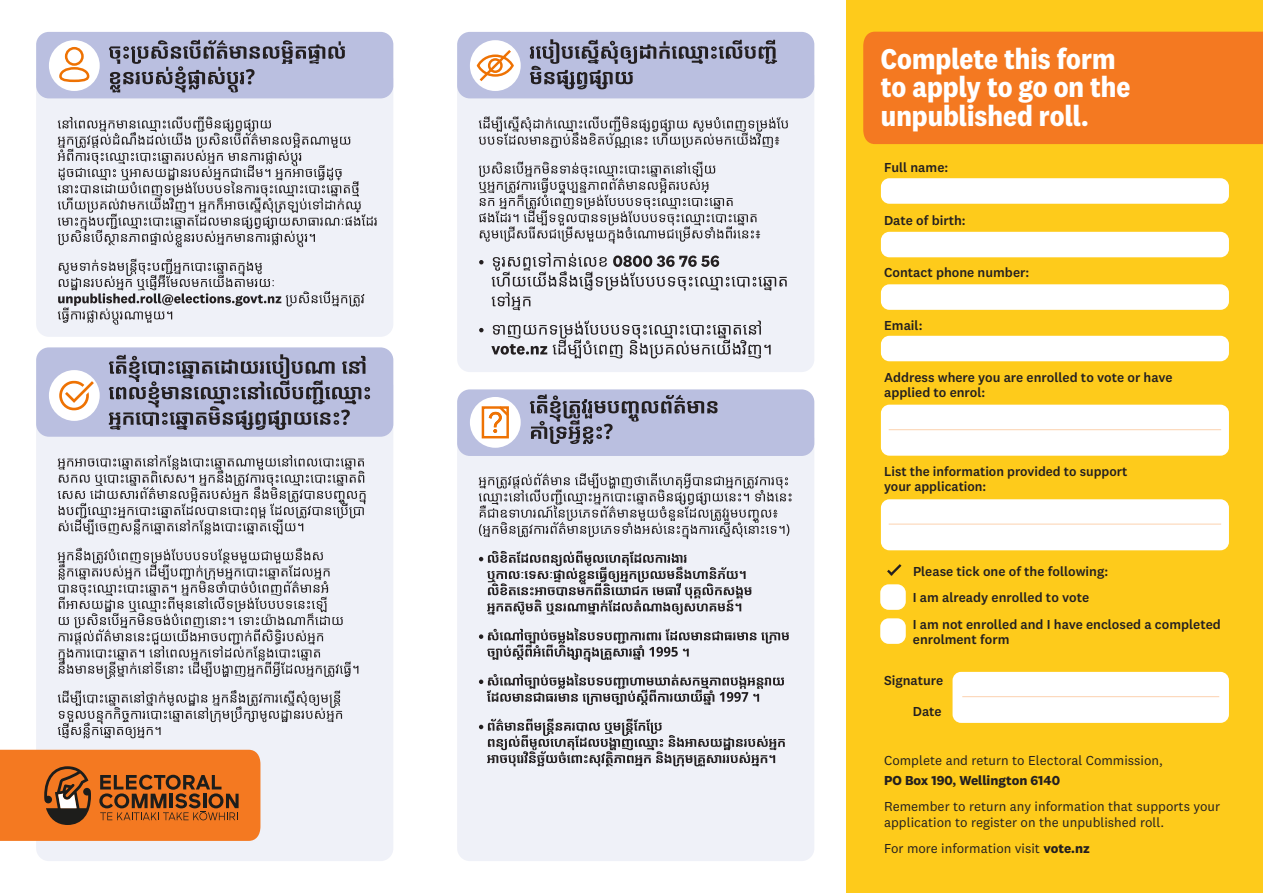
<style>
.page{position:relative;width:1263px;height:893px;background:#fff}
.page>*{position:absolute;margin:0;border:0;box-sizing:border-box;transform-origin:0 0}
.t1{font:700 29.7px/28.8px "National 2 Narrow";color:#fff}
.t2{font:500 13.5px/15px "National 2";color:#231f20}
.t3{font:13.5px/20.2px "National 2";color:#231f20}
.s1{font-weight:700}
</style>
<div class="page">
<div style="left:846px;top:0;width:417px;height:893px;background:#fecb1b"></div>
<div style="left:881px;top:178px;width:348px;height:26px;background:#fff;border-radius:9px"></div>
<div style="left:881px;top:232px;width:348px;height:25px;background:#fff;border-radius:9px"></div>
<div style="left:881px;top:284px;width:348px;height:26px;background:#fff;border-radius:9px"></div>
<div style="left:881px;top:336px;width:348px;height:25px;background:#fff;border-radius:9px"></div>
<div style="left:881px;top:405px;width:348px;height:51px;background:#fff;border-radius:9px"></div>
<div style="left:881px;top:499px;width:348px;height:51px;background:#fff;border-radius:9px"></div>
<div style="left:952px;top:672px;width:277px;height:51px;background:#fff;border-radius:9px"></div>
<div style="left:880px;top:584px;width:26px;height:26px;background:#fff;border-radius:9px"></div>
<div style="left:880px;top:618px;width:26px;height:26px;background:#fff;border-radius:9px"></div>
<svg style="left:887px;top:564px;width:14px;height:12px"></svg>
<hr style="left:889px;top:524px;width:332px;height:1px;background:#fcd2af">
<hr style="left:962px;top:696px;width:257px;height:1px;background:#fcd2af">
<hr style="left:889px;top:429px;width:332px;height:1px;background:#fcd2af">
<div style="left:863px;top:32px;width:400px;height:112px;background:#f47921"></div>
<div style="left:36px;top:89px;width:357px;height:248px;background:#eff1f8"></div>
<div style="left:36px;top:32px;width:357px;height:66px;background:#babfe0;border-radius:13px"></div>
<div style="left:457px;top:89px;width:357px;height:283px;background:#eff1f8"></div>
<div style="left:457px;top:32px;width:357px;height:66px;background:#babfe0;border-radius:13px"></div>
<div style="left:36px;top:428px;width:357px;height:433px;background:#eff1f8"></div>
<div style="left:457px;top:447px;width:357px;height:414px;background:#eff1f8"></div>
<svg style="left:0;top:750px;width:260px;height:91px;background:#d56d22"></svg>
<div style="left:36px;top:347px;width:357px;height:90px;background:#babfe0;border-radius:13px"></div>
<div style="left:457px;top:389px;width:357px;height:67px;background:#babfe0;border-radius:13px"></div>
<svg style="left:58px;top:690px;width:284px;height:48px"></svg>
<svg style="left:58px;top:548px;width:300px;height:131px"></svg>
<svg style="left:58px;top:455px;width:308px;height:80px"></svg>
<svg style="left:109px;top:354px;width:261px;height:76px"></svg>
<svg style="left:58px;top:259px;width:306px;height:66px"></svg>
<svg style="left:58px;top:116px;width:319px;height:131px"></svg>
<svg style="left:109px;top:40px;width:236px;height:52px"></svg>
<div style="left:49px;top:40px;width:51px;height:51px;background:#fff;border-radius:50%"></div>
<svg style="left:59px;top:67px;width:31px;height:15px"></svg>
<div style="left:65px;top:47px;width:19px;height:19px;border:3px solid #ee7203;border-radius:50%"></div>
<div style="left:49px;top:370px;width:51px;height:51px;background:#fff;border-radius:50%"></div>
<svg style="left:59px;top:380px;width:36px;height:31px"></svg>
<svg style="left:479px;top:718px;width:306px;height:48px"></svg>
<svg style="left:479px;top:673px;width:305px;height:32px"></svg>
<svg style="left:479px;top:628px;width:310px;height:34px"></svg>
<svg style="left:479px;top:551px;width:272px;height:64px"></svg>
<svg style="left:479px;top:473px;width:312px;height:66px"></svg>
<svg style="left:530px;top:394px;width:187px;height:50px"></svg>
<svg style="left:479px;top:321px;width:292px;height:37px"></svg>
<svg style="left:479px;top:253px;width:308px;height:57px"></svg>
<svg style="left:479px;top:161px;width:281px;height:83px"></svg>
<svg style="left:479px;top:116px;width:309px;height:32px"></svg>
<svg style="left:530px;top:39px;width:247px;height:50px"></svg>
<div style="left:470px;top:40px;width:51px;height:51px;background:#fff;border-radius:50%"></div>
<svg style="left:477px;top:50px;width:37px;height:32px"></svg>
<div style="left:470px;top:397px;width:51px;height:51px;background:#fff;border-radius:50%"></div>
<svg style="left:481px;top:406px;width:28px;height:33px"></svg>
<p class="t1" style="left:881px;top:44px;width:251px">Complete this form to apply to go on the unpublished roll.</p>
<p class="t2" style="left:884px;top:160px;width:66px">Full name:</p>
<p class="t2" style="left:884px;top:212px;width:83px">Date of birth:</p>
<p class="t2" style="left:884px;top:265px;width:147px">Contact phone number:</p>
<p class="t2" style="left:884px;top:318px;width:40px">Email:</p>
<p class="t2" style="left:884px;top:370px;width:290px">Address where you are enrolled to vote or have applied to enrol:</p>
<p class="t2" style="left:884px;top:463px;width:245px">List the information provided to support your application:</p>
<p class="t2" style="left:913px;top:563px;width:197px">Please tick one of the following:</p>
<p class="t2" style="left:913px;top:590px;width:178px">I am already enrolled to vote</p>
<p class="t2" style="left:913px;top:616px;width:310px;line-height:15.8px">I am not enrolled and I have enclosed a completed enrolment form</p>
<p class="t2" style="left:884px;top:673px;width:61px">Signature</p>
<p class="t2" style="left:913px;top:704px;width:30px">Date</p>
<p class="t3" style="left:884px;top:750px;width:280px">Complete and return to Electoral Commission,<br><span class="s1">PO Box 190, Wellington 6140</span></p>
<p class="t3" style="left:884px;top:798px;width:338px;line-height:15.8px">Remember to return any information that supports your application to register on the unpublished roll.</p>
<p class="t3" style="left:884px;top:838px;width:207px">For more information visit <span class="s1">vote.nz</span></p>
</div>
